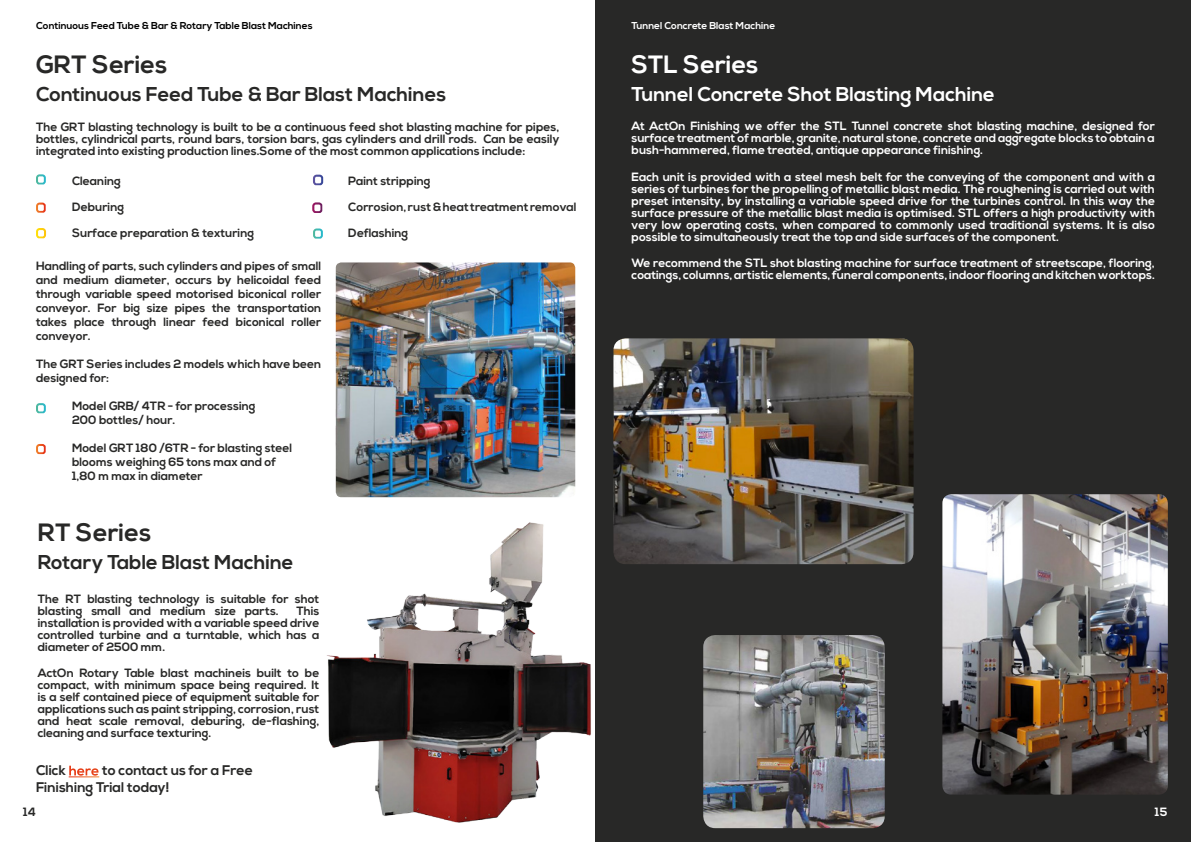
<style>
.page{position:relative;width:1191px;height:842px;background:#fff}
.page>*{position:absolute;margin:0;border:0;box-sizing:border-box;transform-origin:0 0}
.t1{font:700 25px "Nexa";color:#282827}
.t2{font:700 25px "Nexa";color:#fff}
.t3{font:700 20px "Nexa";color:#282827}
.t4{font:700 20px "Nexa";color:#fff}
.t5{font:700 14px/16.8px "Nexa";color:#282827}
.t6{font:700 12px/12px "Nexa";color:#282827}
.t7{font:700 12px/12px "Nexa";color:#fff;text-align:justify}
.t8{font:700 10px "Nexa";color:#000}
.t9{font:700 10px "Nexa";color:#fff}
.s1{color:#fff}
</style>
<div class="page">
<div style="left:595px;top:0;width:596px;height:842px;background:#282827"></div>
<img style="left:327px;top:522px;width:264px;height:301px">
<img style="left:336px;top:262px;width:239px;height:235px">
<img style="left:942px;top:494px;width:225px;height:301px">
<img style="left:613px;top:338px;width:300px;height:226px">
<img style="left:703px;top:635px;width:181px;height:193px">
<svg style="left:36px;top:174px;width:10px;height:10px"></svg>
<svg style="left:36px;top:203px;width:10px;height:10px"></svg>
<svg style="left:36px;top:228px;width:10px;height:10px"></svg>
<svg style="left:313px;top:175px;width:10px;height:10px"></svg>
<svg style="left:312px;top:202px;width:10px;height:11px"></svg>
<svg style="left:313px;top:228px;width:10px;height:11px"></svg>
<svg style="left:36px;top:403px;width:10px;height:10px"></svg>
<svg style="left:36px;top:444px;width:10px;height:10px"></svg>
<p class="t8" style="left:36px;top:19px;width:278px">Continuous Feed Tube &amp; Bar &amp; Rotary Table Blast Machines</p>
<p class="t9" style="left:631px;top:19px;width:145px">Tunnel Concrete Blast Machine</p>
<h1 class="t1" style="left:36px;top:50px;width:133px">GRT Series</h1>
<h2 class="t3" style="left:36px;top:82px;width:412px">Continuous Feed Tube &amp; Bar Blast Machines</h2>
<p class="t6" style="left:36px;top:122px;width:525px;text-align:justify">The GRT blasting technology is built to be a continuous feed shot blasting machine for pipes, bottles, cylindrical parts, round bars, torsion bars, gas cylinders and drill rods. Can be easily integrated into existing production lines.Some of the most common applications include:</p>
<p class="t6" style="left:72px;top:168px;width:184px;line-height:26.2px">Cleaning<br>Deburing<br>Surface preparation &amp; texturing</p>
<p class="t6" style="left:348px;top:168px;width:230px;line-height:26.2px">Paint stripping<br>Corrosion, rust &amp; heat treatment removal<br>Deflashing</p>
<p class="t6" style="left:36px;top:259px;width:287px;line-height:14px;text-align:justify">Handling of parts, such cylinders and pipes of small and medium diameter, occurs by helicoidal feed through variable speed motorised biconical roller conveyor. For big size pipes the transportation takes place through linear feed biconical roller conveyor.</p>
<p class="t6" style="left:36px;top:357px;width:287px;line-height:14px">The GRT Series includes 2 models which have been designed for:</p>
<p class="t6" style="left:72px;top:399px;width:185px;line-height:14px">Model GRB/ 4TR - for processing<br>200 bottles/ hour.</p>
<p class="t6" style="left:72px;top:442px;width:222px;line-height:14px">Model GRT 180 /6TR - for blasting steel blooms weighing 65 tons max and of<br>1,80 m max in diameter</p>
<h1 class="t1" style="left:38px;top:518px;width:115px">RT Series</h1>
<h2 class="t3" style="left:38px;top:551px;width:257px">Rotary Table Blast Machine</h2>
<p class="t6" style="left:38px;top:593px;width:283px">The RT blasting technology is suitable for shot blasting small and medium size parts.</p>
<p class="t6" style="left:38px;top:605px;width:283px;text-align:justify;text-indent:258px">This installation is provided with a variable speed drive controlled turbine and a turntable, which has a diameter of 2500 mm.</p>
<p class="t6" style="left:38px;top:667px;width:283px;text-align:justify">ActOn Rotary Table blast machineis built to be compact, with minimum space being required. It is a self contained piece of equipment suitable for applications such as paint stripping, corrosion, rust and heat scale removal, deburing, de-flashing, cleaning and surface texturing.</p>
<p class="t5" style="left:36px;top:763px;width:218px">Click <span class="s1">here</span> to contact us for a Free<br>Finishing Trial today!</p>
<h1 class="t2" style="left:631px;top:50px;width:128px">STL Series</h1>
<h2 class="t4" style="left:631px;top:82px;width:365px">Tunnel Concrete Shot Blasting Machine</h2>
<p class="t7" style="left:631px;top:121px;width:525px">At ActOn Finishing we offer the STL Tunnel concrete shot blasting machine, designed for surface treatment of marble, granite, natural stone, concrete and aggregate blocks to obtain a bush-hammered, flame treated, antique appearance finishing.</p>
<p class="t7" style="left:631px;top:171px;width:525px">Each unit is provided with a steel mesh belt for the conveying of the component and with a series of turbines for the propelling of metallic blast media. The roughening is carried out with preset intensity, by installing a variable speed drive for the turbines control. In this way the surface pressure of the metallic blast media is optimised. STL offers a high productivity with very low operating costs, when compared to commonly used traditional systems. It is also possible to simultaneously treat the top and side surfaces of the component.</p>
<p class="t7" style="left:631px;top:257px;width:525px">We recommend the STL shot blasting machine for surface treatment of streetscape, flooring, coatings, columns, artistic elements, funeral components, indoor flooring and kitchen worktops.</p>
<p class="t6" style="left:23px;top:806px;width:14px">14</p>
<p class="t7" style="left:1155px;top:806px;width:14px">15</p>
</div>
